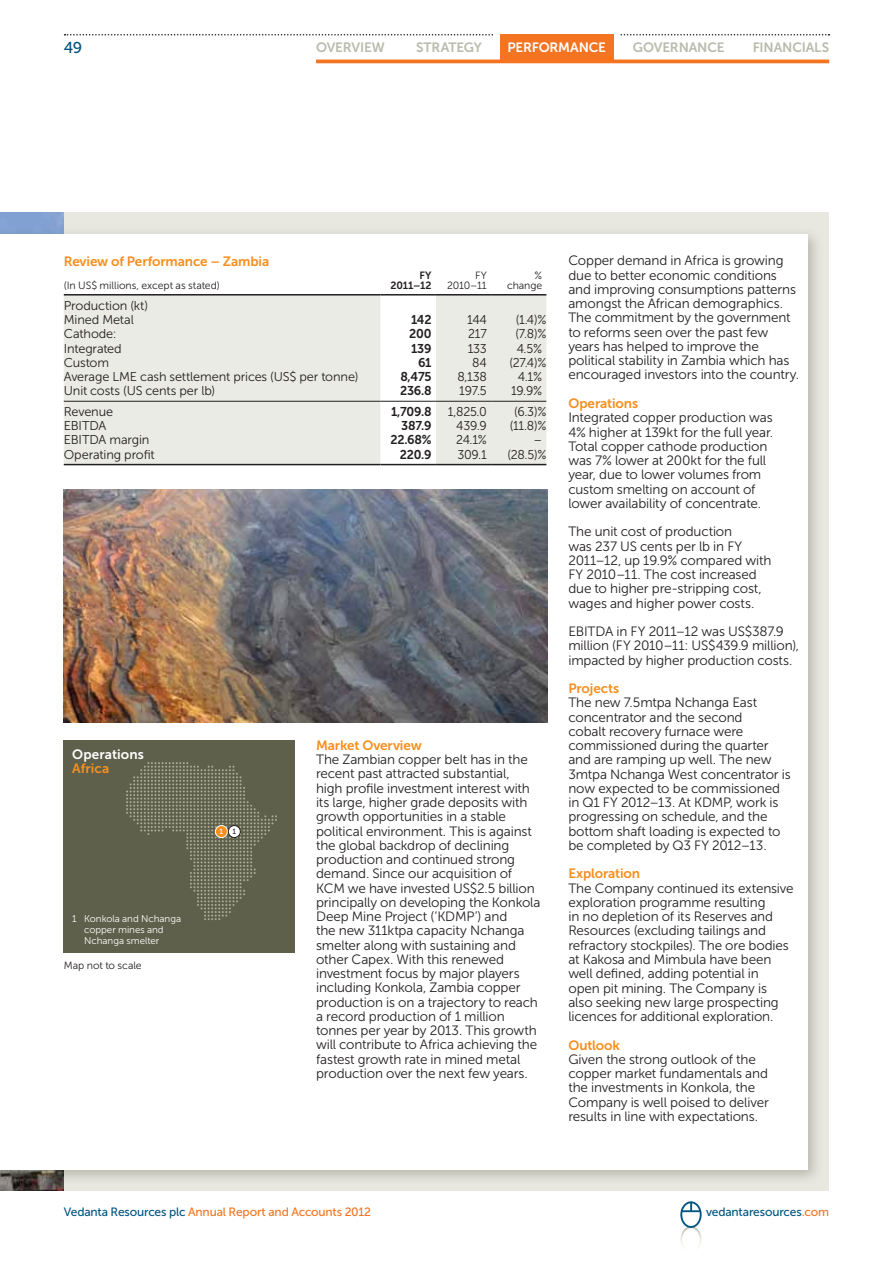
<style>
.page{position:relative;width:893px;height:1263px;background:#fff}
.page>*{position:absolute;margin:0;border:0;box-sizing:border-box;transform-origin:0 0}
.t1{font:15.75px "Museo Sans 500";color:#005581}
.t2{font:13.5px/14.2px "Museo Sans 300";letter-spacing:-.01em;color:#231f20}
.t3{font:13.5px "Museo Sans 700";letter-spacing:-.01em;color:#f78f1e}
.t4{font:13.5px "Museo Sans 700";letter-spacing:-.01em;color:#babbac}
.t5{font:13.5px "Museo Sans 700";letter-spacing:-.005em;color:#fff}
.t6{font:12.75px/14.2px "Museo Sans 300";letter-spacing:-.01em;color:#231f20}
.t7{font:12.75px "Museo Sans 700";letter-spacing:-.015em;color:#231f20}
.t8{font:12px "Museo Sans 500";letter-spacing:-.01em;color:#f47421}
.t9{font:12px "Museo Sans 500";letter-spacing:-.01em;color:#005581}
.t10{font:10.5px/10.5px "Museo Sans 300";letter-spacing:-.005em;color:#231f20;text-align:right}
.t11{font:10.5px/10.5px "Museo Sans 700";color:#231f20;text-align:right}
.t12{font:9.75px/11.2px "Museo Sans 300";color:#fff}
.t13{font:7.5px "Museo Sans 500";color:#fff}
.s1{color:#231f20}
.s2{color:#005581}
.s3{color:#f47421}
</style>
<div class="page">
<div style="left:0;top:213px;width:829px;height:978px;background:#e8e8e1"></div>
<img style="left:0;top:213px;width:64px;height:978px">
<div style="left:0;top:227px;width:824px;height:958px;background:#5f604b;opacity:.35"></div>
<div style="left:0;top:234px;width:808px;height:935px;background:#fff"></div>
<svg style="left:65px;top:34px;width:764px;height:2px"></svg>
<hr style="left:494px;top:33px;width:126px;height:4px;background:#fff">
<div style="left:500px;top:34px;width:114px;height:28px;background:#f47421"></div>
<hr style="left:316px;top:60px;width:513px;height:3px;background:#f47421">
<div style="left:680px;top:1226px;width:22px;height:27px;border:2px solid #fff;border-radius:50%"></div>
<div style="left:680px;top:1201px;width:22px;height:27px;border:2px solid #005581;border-radius:50%"></div>
<svg style="left:682px;top:1202px;width:18px;height:10px"></svg>
<img style="left:64px;top:489px;width:483px;height:234px">
<div style="left:64px;top:740px;width:231px;height:212px;background:#5f604b"></div>
<svg style="left:126px;top:762px;width:151px;height:158px"></svg>
<div style="left:215px;top:825px;width:12px;height:12px;background:#f78f1e;border-radius:50%"></div>
<div style="left:215px;top:825px;width:13px;height:13px;border:1px solid #fff;border-radius:50%"></div>
<div style="left:228px;top:825px;width:12px;height:12px;background:#fff;border-radius:50%"></div>
<div style="left:228px;top:825px;width:13px;height:13px;border:1px solid #231f20;border-radius:50%"></div>
<div style="left:64px;top:295px;width:482px;height:169px;background:#ebebe5"></div>
<svg style="left:381px;top:295px;width:55px;height:169px"></svg>
<hr style="left:64px;top:464px;width:317px;height:1px;background:#231f20">
<hr style="left:381px;top:464px;width:55px;height:1px;background:#231f20">
<hr style="left:436px;top:464px;width:55px;height:1px;background:#231f20">
<hr style="left:491px;top:464px;width:55px;height:1px;background:#231f20">
<hr style="left:64px;top:401px;width:317px;height:1px;background:#231f20">
<hr style="left:381px;top:401px;width:55px;height:1px;background:#231f20">
<hr style="left:436px;top:401px;width:55px;height:1px;background:#231f20">
<hr style="left:491px;top:401px;width:55px;height:1px;background:#231f20">
<hr style="left:64px;top:294px;width:317px;height:1px;background:#231f20">
<hr style="left:381px;top:294px;width:55px;height:1px;background:#231f20">
<hr style="left:436px;top:294px;width:55px;height:1px;background:#231f20">
<hr style="left:491px;top:294px;width:55px;height:1px;background:#231f20">
<p class="t1" style="left:64px;top:39px;width:20px">49</p>
<p class="t4" style="left:316px;top:39px;width:70px">OVERVIEW</p>
<p class="t4" style="left:416px;top:39px;width:67px">STRATEGY</p>
<p class="t5" style="left:507px;top:39px;width:100px">PERFORMANCE</p>
<p class="t4" style="left:633px;top:39px;width:93px">GOVERNANCE</p>
<p class="t4" style="left:753px;top:39px;width:78px">FINANCIALS</p>
<p class="t3" style="left:64px;top:253px;width:207px">Review of Performance – Zambia</p>
<p class="t10" style="left:64px;top:281px;width:158px">(In US$ millions, except as stated)</p>
<p class="t11" style="left:391px;top:270px;width:43px">FY<br>2011–12</p>
<p class="t10" style="left:447px;top:270px;width:41px">FY<br>2010–11</p>
<p class="t10" style="left:507px;top:270px;width:37px">% change</p>
<p class="t6" style="left:64px;top:298px;width:86px">Production (kt)<br>Mined Metal</p>
<p class="t7" style="left:411px;top:312px;width:22px">142</p>
<p class="t6" style="left:467px;top:313px;width:21px">144</p>
<p class="t6" style="left:516px;top:313px;width:32px">(1.4)%</p>
<p class="t6" style="left:64px;top:327px;width:54px">Cathode:</p>
<p class="t7" style="left:409px;top:327px;width:24px">200</p>
<p class="t6" style="left:468px;top:327px;width:20px">217</p>
<p class="t6" style="left:515px;top:327px;width:32px">(7.8)%</p>
<p class="t6" style="left:64px;top:341px;width:60px">Integrated</p>
<p class="t7" style="left:411px;top:341px;width:22px">139</p>
<p class="t6" style="left:468px;top:341px;width:21px">133</p>
<p class="t6" style="left:517px;top:341px;width:27px">4.5%</p>
<p class="t6" style="left:64px;top:355px;width:47px">Custom</p>
<p class="t7" style="left:418px;top:355px;width:15px">61</p>
<p class="t6" style="left:472px;top:355px;width:16px">84</p>
<p class="t6" style="left:509px;top:355px;width:38px">(27.4)%</p>
<p class="t6" style="left:64px;top:370px;width:296px">Average LME cash settlement prices (US$ per tonne)</p>
<p class="t7" style="left:400px;top:369px;width:33px">8,475</p>
<p class="t6" style="left:457px;top:370px;width:31px">8,138</p>
<p class="t6" style="left:518px;top:370px;width:26px">4.1%</p>
<p class="t6" style="left:64px;top:384px;width:153px">Unit costs (US cents per lb)</p>
<p class="t7" style="left:400px;top:384px;width:33px">236.8</p>
<p class="t6" style="left:459px;top:384px;width:29px">197.5</p>
<p class="t6" style="left:511px;top:384px;width:33px">19.9%</p>
<p class="t6" style="left:64px;top:404px;width:51px">Revenue</p>
<p class="t7" style="left:391px;top:404px;width:42px">1,709.8</p>
<p class="t6" style="left:448px;top:404px;width:40px">1,825.0</p>
<p class="t6" style="left:514px;top:404px;width:34px">(6.3)%</p>
<p class="t6" style="left:64px;top:419px;width:44px">EBITDA</p>
<p class="t7" style="left:401px;top:419px;width:32px">387.9</p>
<p class="t6" style="left:456px;top:419px;width:32px">439.9</p>
<p class="t6" style="left:510px;top:419px;width:38px">(11.8)%</p>
<p class="t6" style="left:64px;top:433px;width:87px">EBITDA margin</p>
<p class="t7" style="left:390px;top:433px;width:43px">22.68%</p>
<p class="t6" style="left:456px;top:433px;width:32px">24.1%</p>
<p class="t6" style="left:533px;top:433px;width:10px">–</p>
<p class="t6" style="left:64px;top:447px;width:93px">Operating profit</p>
<p class="t7" style="left:400px;top:447px;width:33px">220.9</p>
<p class="t6" style="left:457px;top:447px;width:31px">309.1</p>
<p class="t6" style="left:507px;top:447px;width:41px">(28.5)%</p>
<p class="t5" style="left:72px;top:746px;width:73px">Operations</p>
<p class="t3" style="left:72px;top:761px;width:39px">Africa</p>
<p class="t12" style="left:84px;top:913px;width:98px;text-indent:-12px">1 Konkola and Nchanga copper mines and<br>Nchanga smelter</p>
<p class="t10" style="left:64px;top:960px;width:79px">Map not to scale</p>
<p class="t13" style="left:220px;top:827px;width:18px">1 <span class="s1">1</span></p>
<p class="t3" style="left:316px;top:738px;width:107px">Market Overview</p>
<p class="t2" style="left:316px;top:752px;width:226px">The Zambian copper belt has in the recent past attracted substantial,<br>high profile investment interest with its large, higher grade deposits with growth opportunities in a stable political environment. This is against the global backdrop of declining production and continued strong demand. Since our acquisition of KCM we have invested US$2.5 billion principally on developing the Konkola Deep Mine Project (‘KDMP’) and<br>the new 311ktpa capacity Nchanga smelter along with sustaining and other Capex. With this renewed investment focus by major players including Konkola, Zambia copper production is on a trajectory to reach a record production of 1 million tonnes per year by 2013. This growth will contribute to Africa achieving the fastest growth rate in mined metal production over the next few years.</p>
<p class="t2" style="left:568px;top:254px;width:232px">Copper demand in Africa is growing due to better economic conditions and improving consumptions patterns amongst the African demographics.<br>The commitment by the government to reforms seen over the past few years has helped to improve the political stability in Zambia which has encouraged investors into the country.</p>
<p class="t3" style="left:568px;top:396px;width:71px">Operations</p>
<p class="t2" style="left:568px;top:411px;width:206px">Integrated copper production was 4% higher at 139kt for the full year.<br>Total copper cathode production was 7% lower at 200kt for the full year, due to lower volumes from custom smelting on account of lower availability of concentrate.</p>
<p class="t2" style="left:568px;top:525px;width:205px">The unit cost of production<br>was 237 US cents per lb in FY<br>2011–12, up 19.9% compared with<br>FY 2010–11. The cost increased due to higher pre-stripping cost, wages and higher power costs.</p>
<p class="t2" style="left:568px;top:624px;width:232px">EBITDA in FY 2011–12 was US$387.9 million (FY 2010–11: US$439.9 million), impacted by higher production costs.</p>
<p class="t3" style="left:568px;top:681px;width:52px">Projects</p>
<p class="t2" style="left:568px;top:696px;width:224px">The new 7.5mtpa Nchanga East concentrator and the second<br>cobalt recovery furnace were commissioned during the quarter and are ramping up well. The new<br>3mtpa Nchanga West concentrator is now expected to be commissioned in Q1 FY 2012–13. At KDMP, work is progressing on schedule, and the bottom shaft loading is expected to be completed by Q3 FY 2012–13.</p>
<p class="t3" style="left:568px;top:866px;width:73px">Exploration</p>
<p class="t2" style="left:568px;top:881px;width:227px">The Company continued its extensive exploration programme resulting<br>in no depletion of its Reserves and Resources (excluding tailings and refractory stockpiles). The ore bodies at Kakosa and Mimbula have been well defined, adding potential in open pit mining. The Company is also seeking new large prospecting licences for additional exploration.</p>
<p class="t3" style="left:568px;top:1037px;width:53px">Outlook</p>
<p class="t2" style="left:568px;top:1052px;width:202px">Given the strong outlook of the copper market fundamentals and the investments in Konkola, the<br>Company is well poised to deliver results in line with expectations.</p>
<p class="t8" style="left:64px;top:1205px;width:309px"><span class="s2">Vedanta Resources plc</span> Annual Report and Accounts 2012</p>
<p class="t9" style="left:706px;top:1205px;width:125px">vedantaresources<span class="s3">.com</span></p>
</div>
